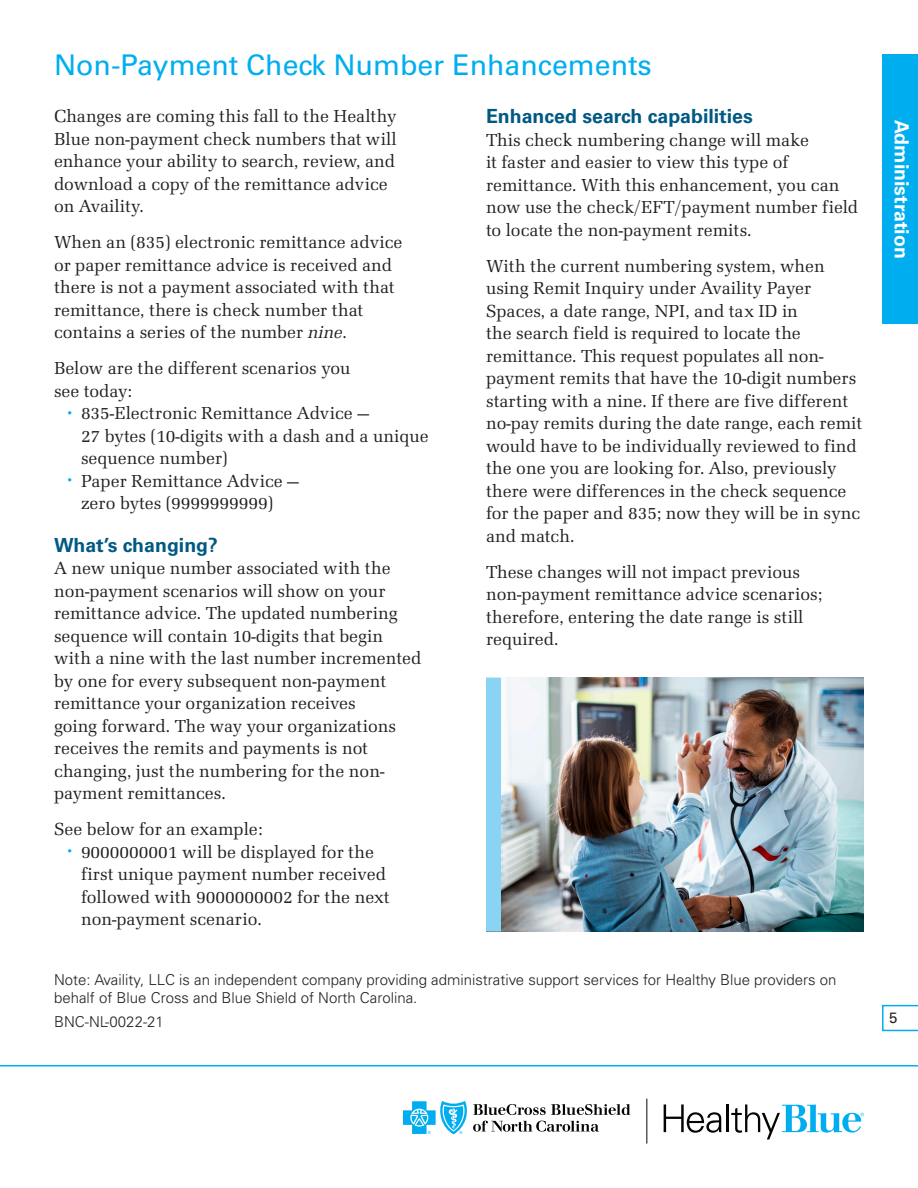
<style>
.page{position:relative;width:918px;height:1188px;background:#fff}
.page>*{position:absolute;margin:0;border:0;box-sizing:border-box;transform-origin:0 0}
.NC_NC_Title_Header{font:28.5px "Univers LT Std";color:#00aeef}
.NC_NL_Subheader{font:700 19.5px "Univers LT Std";color:#005983}
.NC_Inline_SubHead_Go{font:700 19.5px "Univers LT Std";color:#fff}
.NC_NL_Body_Copy{font:18px/22.5px "Latino URW";color:#231f20}
.NC_NL_Note{font:300 15px/18px "Univers LT Std";color:#231f20}
.NC_NL_Job_ID{font:300 15px "Univers LT Std";color:#231f20}
.NC_NL_Body_Copy-2{font:15px "Univers LT Std";color:#231f20}
.s1{font-style:italic}
.s2{font-size:15px;color:#00aeef}
</style>
<div class="page">
<svg style="left:882px;top:1005px;width:36px;height:26px"></svg>
<div style="left:882px;top:54px;width:36px;height:270px;background:#00aeef"></div>
<svg style="left:403px;top:1101px;width:227px;height:33px"></svg>
<hr style="left:646px;top:1099px;width:1px;height:45px;background:#040503">
<svg style="left:664px;top:1104px;width:57px;height:29px"></svg>
<hr style="left:726px;top:1104px;width:2px;height:28px;background:#040503">
<svg style="left:731px;top:1104px;width:133px;height:35px"></svg>
<hr style="left:0;top:1065px;width:918px;height:1px;background:#00aeef">
<img style="left:486px;top:678px;width:378px;height:254px">
<div style="left:486px;top:678px;width:15px;height:253px;background:#89d3f4"></div>
<p class="NC_NC_Title_Header" style="left:54px;top:48px;width:599px">Non-Payment Check Number Enhancements</p>
<p class="NC_NL_Body_Copy" style="left:54px;top:105px;width:344px">Changes are coming this fall to the Healthy Blue non-payment check numbers that will enhance your ability to search, review, and download a copy of the remittance advice on Availity.</p>
<p class="NC_NL_Body_Copy" style="left:54px;top:231px;width:350px">When an (835) electronic remittance advice or paper remittance advice is received and there is not a payment associated with that remittance, there is check number that contains a series of the number <span class="s1">nine</span>.</p>
<p class="NC_NL_Body_Copy" style="left:54px;top:357px;width:298px">Below are the different scenarios you see today:</p>
<p class="NC_NL_Body_Copy" style="left:81px;top:402px;width:349px;text-indent:-14px"><span class="s2">•</span> 835-Electronic Remittance Advice —<br>27 bytes (10-digits with a dash and a unique sequence number)</p>
<p class="NC_NL_Body_Copy" style="left:81px;top:470px;width:220px;text-indent:-14px"><span class="s2">•</span> Paper Remittance Advice — zero bytes (9999999999)</p>
<p class="NC_NL_Subheader" style="left:54px;top:534px;width:165px">What’s changing?</p>
<p class="NC_NL_Body_Copy" style="left:54px;top:557px;width:369px">A new unique number associated with the non-payment scenarios will show on your remittance advice. The updated numbering sequence will contain 10-digits that begin with a nine with the last number incremented by one for every subsequent non-payment remittance your organization receives<br>going forward. The way your organizations receives the remits and payments is not changing, just the numbering for the non&shy;payment remittances.</p>
<p class="NC_NL_Body_Copy" style="left:54px;top:818px;width:210px">See below for an example:</p>
<p class="NC_NL_Body_Copy" style="left:81px;top:841px;width:310px;text-indent:-14px"><span class="s2">•</span> 9000000001 will be displayed for the first unique payment number received followed with 9000000002 for the next non-payment scenario.</p>
<p class="NC_NL_Subheader" style="left:486px;top:105px;width:268px">Enhanced search capabilities</p>
<p class="NC_NL_Body_Copy" style="left:486px;top:129px;width:374px">This check numbering change will make<br>it faster and easier to view this type of remittance. With this enhancement, you can now use the check/EFT/payment number field to locate the non-payment remits.</p>
<p class="NC_NL_Body_Copy" style="left:486px;top:255px;width:378px">With the current numbering system, when using Remit Inquiry under Availity Payer Spaces, a date range, NPI, and tax ID in<br>the search field is required to locate the remittance. This request populates all non&shy;payment remits that have the 10-digit numbers starting with a nine. If there are five different no-pay remits during the date range, each remit would have to be individually reviewed to find the one you are looking for. Also, previously there were differences in the check sequence for the paper and 835; now they will be in sync and match.</p>
<p class="NC_NL_Body_Copy" style="left:486px;top:561px;width:338px">These changes will not impact previous non-payment remittance advice scenarios; therefore, entering the date range is still required.</p>
<p class="NC_NL_Note" style="left:54px;top:970px;width:784px">Note: Availity, LLC is an independent company providing administrative support services for Healthy Blue providers on behalf of Blue Cross and Blue Shield of North Carolina.</p>
<p class="NC_NL_Job_ID" style="left:54px;top:1013px;width:111px">BNC-NL-0022-21</p>
<p class="NC_Inline_SubHead_Go" style="left:913px;top:120px;width:140px;rotate:90deg">Administration</p>
<p class="NC_NL_Body_Copy-2" style="left:889px;top:1009px;width:10px">5</p>
</div>
